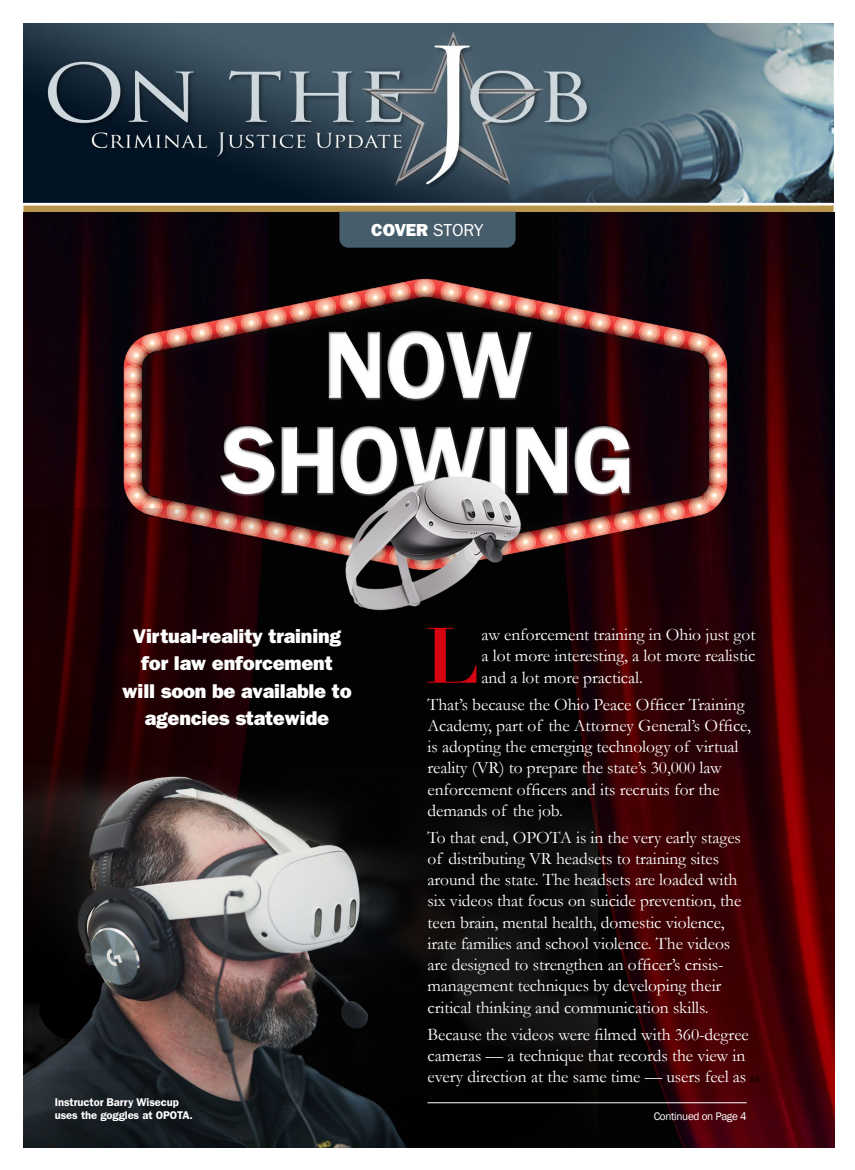
<style>
.page{position:relative;width:855px;height:1170px;background:#fff}
.page>*{position:absolute;margin:0;border:0;box-sizing:border-box;transform-origin:0 0}
.Paragraph{font:700 77.25px "Didot";color:#d60412}
.Heading_2{font:20px/27.5px "ITC Franklin Gothic Std Hvy";letter-spacing:-.01em;color:#fff;text-align:center}
.Paragraph-2{font:17.5px/21.2px "Garamond";letter-spacing:-.005em;color:#fff}
.t1{font:17.5px "ITC Franklin Gothic Std Hvy";letter-spacing:-.01em;color:#fff}
.Heading_2-2{font:600 11.25px/13.8px "ITC Franklin Gothic Std";letter-spacing:-.01em;color:#fff}
.t2{font:11.25px "Franklin Gothic";letter-spacing:-.03em;color:#fff}
.s1{font-family:"ITC Franklin Gothic Std"}
.s2{font-size:13.75px;color:#000}
</style>
<div class="page">
<img style="left:23px;top:24px;width:811px;height:179px">
<div style="left:23px;top:205px;width:811px;height:8px;background:#b8974d"></div>
<img style="left:24px;top:213px;width:810px;height:935px">
<img style="left:24px;top:508px;width:574px;height:640px">
<hr style="left:428px;top:1103px;width:319px;height:1px;background:#fff">
<div style="left:336px;top:209px;width:190px;height:50px;background:#000"></div>
<div style="left:339px;top:212px;width:177px;height:36px;background:#465d6b"></div>
<p class="t1" style="left:371px;top:220px;width:114px">COVER <span class="s1">STORY</span></p>
<p class="Heading_2" style="left:122px;top:622px;width:231px">Virtual-reality training for law enforcement<br>will soon be available to agencies statewide</p>
<p class="Paragraph" style="left:424px;top:607px;width:57px">L</p>
<p class="Paragraph-2" style="left:482px;top:624px;width:275px;text-align:justify">aw enforcement training in Ohio just got a lot more interesting, a lot more realistic and a lot more practical.</p>
<p class="Paragraph-2" style="left:428px;top:693px;width:325px">That’s because the Ohio Peace Officer Training Academy, part of the Attorney General’s Office, is adopting the emerging technology of virtual reality (VR) to prepare the state’s 30,000 law enforcement officers and its recruits for the demands of the job.</p>
<p class="Paragraph-2" style="left:428px;top:826px;width:315px">To that end, OPOTA is in the very early stages of distributing VR headsets to training sites around the state. The headsets are loaded with six videos that focus on suicide prevention, the teen brain, mental health, domestic violence, irate families and school violence. The videos are designed to strengthen an officer’s crisis&shy;management techniques by developing their critical thinking and communication skills.</p>
<p class="Paragraph-2" style="left:428px;top:1023px;width:334px">Because the videos were filmed with 360-degree cameras — a technique that records the view in every direction at the same time — users feel as <span class="s2">as</span></p>
<p class="Heading_2-2" style="left:55px;top:1095px;width:140px">Instructor Barry Wisecup uses the goggles at OPOTA.</p>
<p class="t2" style="left:654px;top:1109px;width:95px">Continued on Page 4</p>
</div>
